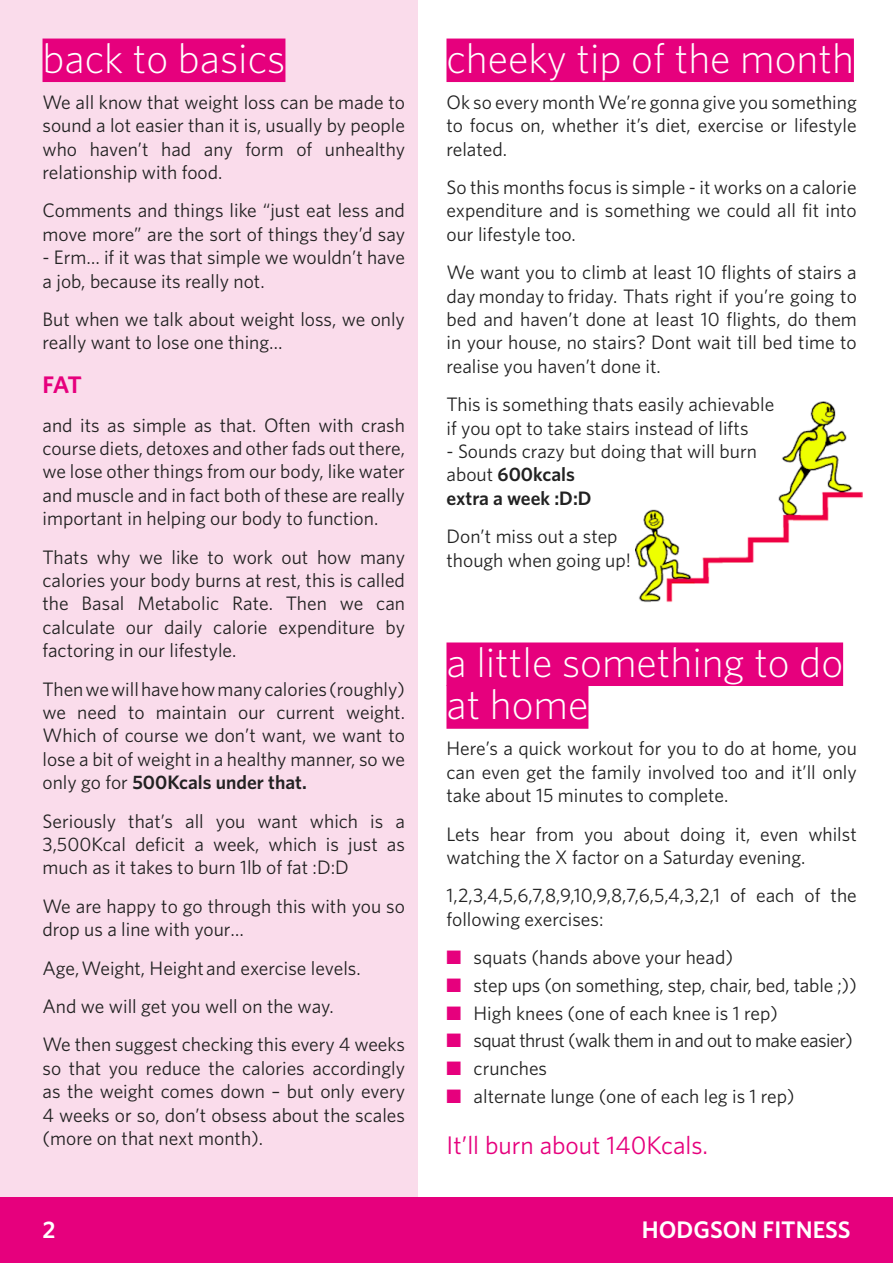
<style>
.page{position:relative;width:893px;height:1263px;background:#fff}
.page>*{position:absolute;margin:0;border:0;box-sizing:border-box;transform-origin:0 0}
.t1{font:300 42px/42.8px "Whitney";color:#fff}
.t2{font:25.5px "Whitney";color:#e6007d}
.t3{font:600 24px "Whitney";color:#fff}
.t4{font:600 24px "Whitney";color:#e6007d}
.t5{font:19.5px/23.4px "Whitney";color:#222;text-align:justify}
.t6{font:19.5px "Whitney";letter-spacing:-.03em;color:#222}
.s1{font-weight:600}
.s2{color:#e6007d}
</style>
<div class="page">
<img style="left:636px;top:401px;width:226px;height:201px">
<div style="left:0;top:0;width:418px;height:1263px;background:#fadceb"></div>
<div style="left:43px;top:39px;width:242px;height:43px;background:#e6007d"></div>
<div style="left:446px;top:39px;width:408px;height:43px;background:#e6007d"></div>
<div style="left:446px;top:642px;width:397px;height:44px;background:#e6007d"></div>
<div style="left:446px;top:685px;width:142px;height:44px;background:#e6007d"></div>
<div style="left:0;top:1197px;width:893px;height:66px;background:#e6007d"></div>
<h1 class="t1" style="left:43px;top:36px;width:244px">back to basics</h1>
<p class="t5" style="left:43px;top:90px;width:364px">We all know that weight loss can be made to sound a lot easier than it is, usually by people who haven’t had any form of unhealthy relationship with food.</p>
<p class="t5" style="left:43px;top:198px;width:364px">Comments and things like “just eat less and move more” are the sort of things they’d say</p>
<p class="t5" style="left:43px;top:245px;width:364px">- Erm… if it was that simple we wouldn’t have a job, because its really not.</p>
<p class="t5" style="left:43px;top:307px;width:364px">But when we talk about weight loss, we only really want to lose one thing…</p>
<p class="t4" style="left:43px;top:370px;width:41px">FAT</p>
<p class="t5" style="left:43px;top:413px;width:364px">and its as simple as that. Often with crash course diets, detoxes and other fads out there, we lose other things from our body, like water and muscle and in fact both of these are really important in helping our body to function.</p>
<p class="t5" style="left:43px;top:545px;width:364px">Thats why we like to work out how many calories your body burns at rest, this is called the Basal Metabolic Rate. Then we can calculate our daily calorie expenditure by factoring in our lifestyle.</p>
<p class="t5" style="left:43px;top:677px;width:364px">Then we will have how many calories (roughly) we need to maintain our current weight.<br>Which of course we don’t want, we want to lose a bit of weight in a healthy manner, so we only go for <span class="s1">500Kcals under that.</span></p>
<p class="t5" style="left:43px;top:809px;width:364px">Seriously that’s all you want which is a 3,500Kcal deficit a week, which is just as much as it takes to burn 1lb of fat :D:D</p>
<p class="t5" style="left:43px;top:894px;width:364px">We are happy to go through this with you so drop us a line with your…</p>
<p class="t5" style="left:43px;top:948px;width:364px;line-height:38.4px;text-align:left">Age, Weight, Height and exercise levels.<br>And we will get you well on the way.<br>We then suggest checking this every 4 weeks</p>
<p class="t5" style="left:43px;top:1056px;width:364px">so that you reduce the calories accordingly as the weight comes down – but only every 4 weeks or so, don’t obsess about the scales (more on that next month).</p>
<h1 class="t1" style="left:446px;top:36px;width:409px">cheeky tip of the month</h1>
<p class="t5" style="left:446px;top:90px;width:412px">Ok so every month We’re gonna give you something to focus on, whether it’s diet, exercise or lifestyle related.</p>
<p class="t5" style="left:446px;top:175px;width:412px">So this months focus is simple - it works on a calorie expenditure and is something we could all fit into our lifestyle too.</p>
<p class="t5" style="left:446px;top:260px;width:412px">We want you to climb at least 10 flights of stairs a day monday to friday. Thats right if you’re going to bed and haven’t done at least 10 flights, do them in your house, no stairs? Dont wait till bed time to realise you haven’t done it.</p>
<p class="t5" style="left:446px;top:392px;width:329px">This is something thats easily achievable if you opt to take stairs instead of lifts</p>
<p class="t5" style="left:446px;top:439px;width:312px;text-align:left">- Sounds crazy but doing that will burn about <span class="s1">600kcals<br>extra a week :D:D</span></p>
<p class="t5" style="left:446px;top:524px;width:186px">Don’t miss out a step though when going up!</p>
<h1 class="t1" style="left:446px;top:640px;width:398px">a little something to do at home</h1>
<p class="t5" style="left:446px;top:736px;width:412px">Here’s a quick workout for you to do at home, you can even get the family involved too and it’ll only take about 15 minutes to complete.</p>
<p class="t5" style="left:446px;top:822px;width:412px">Lets hear from you about doing it, even whilst watching the X factor on a Saturday evening.</p>
<p class="t5" style="left:446px;top:883px;width:412px">1,2,3,4,5,6,7,8,9,10,9,8,7,6,5,4,3,2,1 of each of the following exercises:</p>
<p class="t5" style="left:446px;top:945px;width:288px"><span class="s2">■</span> squats (hands above your head)</p>
<p class="t5" style="left:446px;top:973px;width:412px"><span class="s2">■</span> step ups (on something, step, chair, bed, table ;))</p>
<p class="t5" style="left:446px;top:1001px;width:333px"><span class="s2">■</span> High knees (one of each knee is 1 rep)</p>
<p class="t6" style="left:447px;top:1029px;width:408px"><span class="s2">■</span> squat thrust (walk them in and out to make easier)</p>
<p class="t5" style="left:447px;top:1056px;width:102px"><span class="s2">■</span> crunches</p>
<p class="t5" style="left:447px;top:1083px;width:350px"><span class="s2">■</span> alternate lunge (one of each leg is 1 rep)</p>
<h2 class="t2" style="left:446px;top:1130px;width:263px">It’ll burn about 140Kcals.</h2>
<p class="t3" style="left:43px;top:1215px;width:15px">2</p>
<p class="t3" style="left:642px;top:1215px;width:210px">HODGSON FITNESS</p>
</div>
